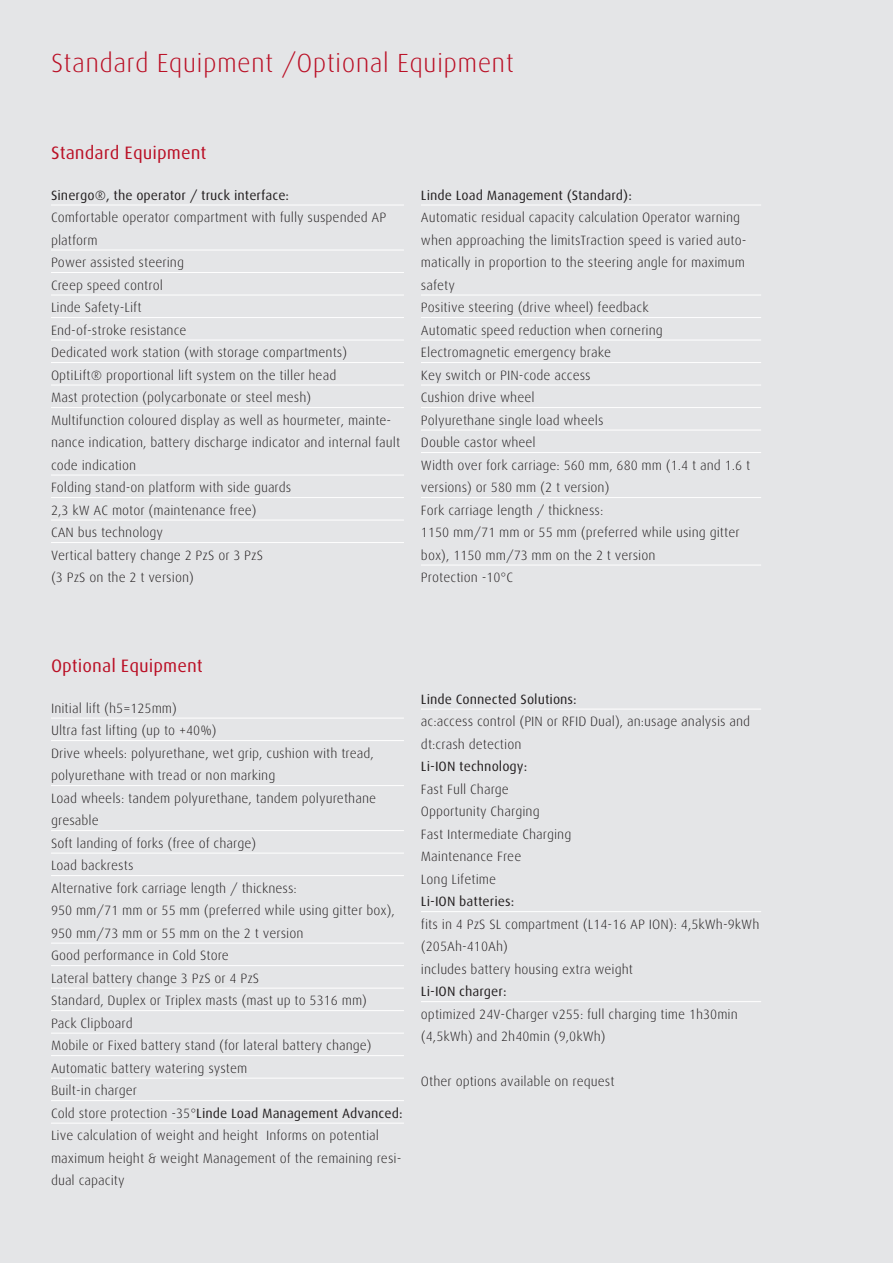
<style>
.page{position:relative;width:893px;height:1263px;background:#e4e5e7}
.page>*{position:absolute;margin:0;border:0;box-sizing:border-box;transform-origin:0 0}
.t1{font:300 26.25px "Linde Dax OT";letter-spacing:.01em;color:#ba0f25}
.t2{font:18px "Linde Dax OT";color:#ba0f25}
.t3{font:300 13.5px/22.5px "Linde Dax OT";color:#231f20}
.t4{font:13.5px "Linde Dax OT";color:#231f20}
.s1{font-weight:400}
</style>
<div class="page">
<hr style="left:51px;top:205px;width:353px;height:1px;background:#fff">
<hr style="left:51px;top:250px;width:353px;height:1px;background:#fff">
<hr style="left:51px;top:272px;width:353px;height:1px;background:#fff">
<hr style="left:51px;top:295px;width:353px;height:1px;background:#fff">
<hr style="left:51px;top:317px;width:353px;height:1px;background:#fff">
<hr style="left:51px;top:340px;width:353px;height:1px;background:#fff">
<hr style="left:51px;top:362px;width:353px;height:1px;background:#fff">
<hr style="left:51px;top:385px;width:353px;height:1px;background:#fff">
<hr style="left:51px;top:407px;width:353px;height:1px;background:#fff">
<hr style="left:51px;top:475px;width:353px;height:1px;background:#fff">
<hr style="left:51px;top:497px;width:353px;height:1px;background:#fff">
<hr style="left:51px;top:520px;width:353px;height:1px;background:#fff">
<hr style="left:51px;top:542px;width:353px;height:1px;background:#fff">
<hr style="left:51px;top:718px;width:353px;height:1px;background:#fff">
<hr style="left:51px;top:740px;width:353px;height:1px;background:#fff">
<hr style="left:51px;top:785px;width:353px;height:1px;background:#fff">
<hr style="left:51px;top:830px;width:353px;height:1px;background:#fff">
<hr style="left:51px;top:853px;width:353px;height:1px;background:#fff">
<hr style="left:51px;top:875px;width:353px;height:1px;background:#fff">
<hr style="left:51px;top:943px;width:353px;height:1px;background:#fff">
<hr style="left:51px;top:965px;width:353px;height:1px;background:#fff">
<hr style="left:51px;top:988px;width:353px;height:1px;background:#fff">
<hr style="left:51px;top:1010px;width:353px;height:1px;background:#fff">
<hr style="left:51px;top:1033px;width:353px;height:1px;background:#fff">
<hr style="left:51px;top:1055px;width:353px;height:1px;background:#fff">
<hr style="left:51px;top:1078px;width:353px;height:1px;background:#fff">
<hr style="left:51px;top:1100px;width:353px;height:1px;background:#fff">
<hr style="left:51px;top:1123px;width:353px;height:1px;background:#fff">
<hr style="left:421px;top:205px;width:340px;height:1px;background:#fff">
<hr style="left:421px;top:295px;width:340px;height:1px;background:#fff">
<hr style="left:421px;top:317px;width:340px;height:1px;background:#fff">
<hr style="left:421px;top:340px;width:340px;height:1px;background:#fff">
<hr style="left:421px;top:362px;width:340px;height:1px;background:#fff">
<hr style="left:421px;top:385px;width:340px;height:1px;background:#fff">
<hr style="left:421px;top:407px;width:340px;height:1px;background:#fff">
<hr style="left:421px;top:430px;width:340px;height:1px;background:#fff">
<hr style="left:421px;top:452px;width:340px;height:1px;background:#fff">
<hr style="left:421px;top:497px;width:340px;height:1px;background:#fff">
<hr style="left:421px;top:565px;width:340px;height:1px;background:#fff">
<hr style="left:421px;top:709px;width:340px;height:1px;background:#fff">
<hr style="left:421px;top:911px;width:340px;height:1px;background:#fff">
<hr style="left:421px;top:1001px;width:340px;height:1px;background:#fff">
<h1 class="t1" style="left:51px;top:46px;width:464px">Standard Equipment /Optional Equipment</h1>
<h2 class="t2" style="left:51px;top:141px;width:157px">Standard Equipment</h2>
<p class="t4" style="left:51px;top:186px;width:240px">Sinergo®, the operator / truck interface:</p>
<p class="t3" style="left:51px;top:206px;width:351px">Comfortable operator compartment with fully suspended AP platform<br>Power assisted steering<br>Creep speed control<br>Linde Safety-Lift<br>End-of-stroke resistance<br>Dedicated work station (with storage compartments)<br>OptiLift® proportional lift system on the tiller head<br>Mast protection (polycarbonate or steel mesh)<br>Multifunction coloured display as well as hourmeter, mainte&shy;nance indication, battery discharge indicator and internal fault code indication<br>Folding stand-on platform with side guards<br>2,3 kW AC motor (maintenance free)<br>CAN bus technology<br>Vertical battery change 2 PzS or 3 PzS<br>(3 PzS on the 2 t version)</p>
<p class="t4" style="left:421px;top:186px;width:212px">Linde Load Management (Standard):</p>
<p class="t3" style="left:421px;top:206px;width:331px">Automatic residual capacity calculation Operator warning when approaching the limitsTraction speed is varied auto&shy;matically in proportion to the steering angle for maximum safety<br>Positive steering (drive wheel) feedback<br>Automatic speed reduction when cornering Electromagnetic emergency brake<br>Key switch or PIN-code access<br>Cushion drive wheel<br>Polyurethane single load wheels<br>Double castor wheel<br>Width over fork carriage: 560 mm, 680 mm (1.4 t and 1.6 t versions) or 580 mm (2 t version)<br>Fork carriage length / thickness:<br>1150 mm/71 mm or 55 mm (preferred while using gitter box), 1150 mm/73 mm on the 2 t version<br>Protection -10°C</p>
<h2 class="t2" style="left:51px;top:654px;width:153px">Optional Equipment</h2>
<p class="t3" style="left:51px;top:696px;width:353px">Initial lift (h5=125mm)<br>Ultra fast lifting (up to +40%)<br>Drive wheels: polyurethane, wet grip, cushion with tread, polyurethane with tread or non marking<br>Load wheels: tandem polyurethane, tandem polyurethane gresable<br>Soft landing of forks (free of charge)<br>Load backrests<br>Alternative fork carriage length / thickness:<br>950 mm/71 mm or 55 mm (preferred while using gitter box), 950 mm/73 mm or 55 mm on the 2 t version<br>Good performance in Cold Store<br>Lateral battery change 3 PzS or 4 PzS<br>Standard, Duplex or Triplex masts (mast up to 5316 mm)<br>Pack Clipboard<br>Mobile or Fixed battery stand (for lateral battery change)<br>Automatic battery watering system<br>Built-in charger<br>Cold store protection -35°<span class="s1">Linde Load Management Advanced:<br></span>Live calculation of weight and height Informs on potential maximum height &amp; weight Management of the remaining resi&shy;dual capacity</p>
<p class="t4" style="left:421px;top:690px;width:157px">Linde Connected Solutions:</p>
<p class="t3" style="left:421px;top:710px;width:331px">ac:access control (PIN or RFID Dual), an:usage analysis and dt:crash detection</p>
<p class="t4" style="left:421px;top:758px;width:108px">Li-ION technology:</p>
<p class="t3" style="left:421px;top:777px;width:152px">Fast Full Charge<br>Opportunity Charging<br>Fast Intermediate Charging<br>Maintenance Free<br>Long Lifetime</p>
<p class="t4" style="left:421px;top:893px;width:95px">Li-ION batteries:</p>
<p class="t3" style="left:421px;top:912px;width:340px">fits in 4 PzS SL compartment (L14-16 AP ION): 4,5kWh-9kWh (205Ah-410Ah)<br>includes battery housing extra weight</p>
<p class="t4" style="left:421px;top:983px;width:87px">Li-ION charger:</p>
<p class="t3" style="left:421px;top:1002px;width:318px">optimized 24V-Charger v255: full charging time 1h30min (4,5kWh) and 2h40min (9,0kWh)</p>
<p class="t3" style="left:421px;top:1070px;width:195px">Other options available on request</p>
</div>
